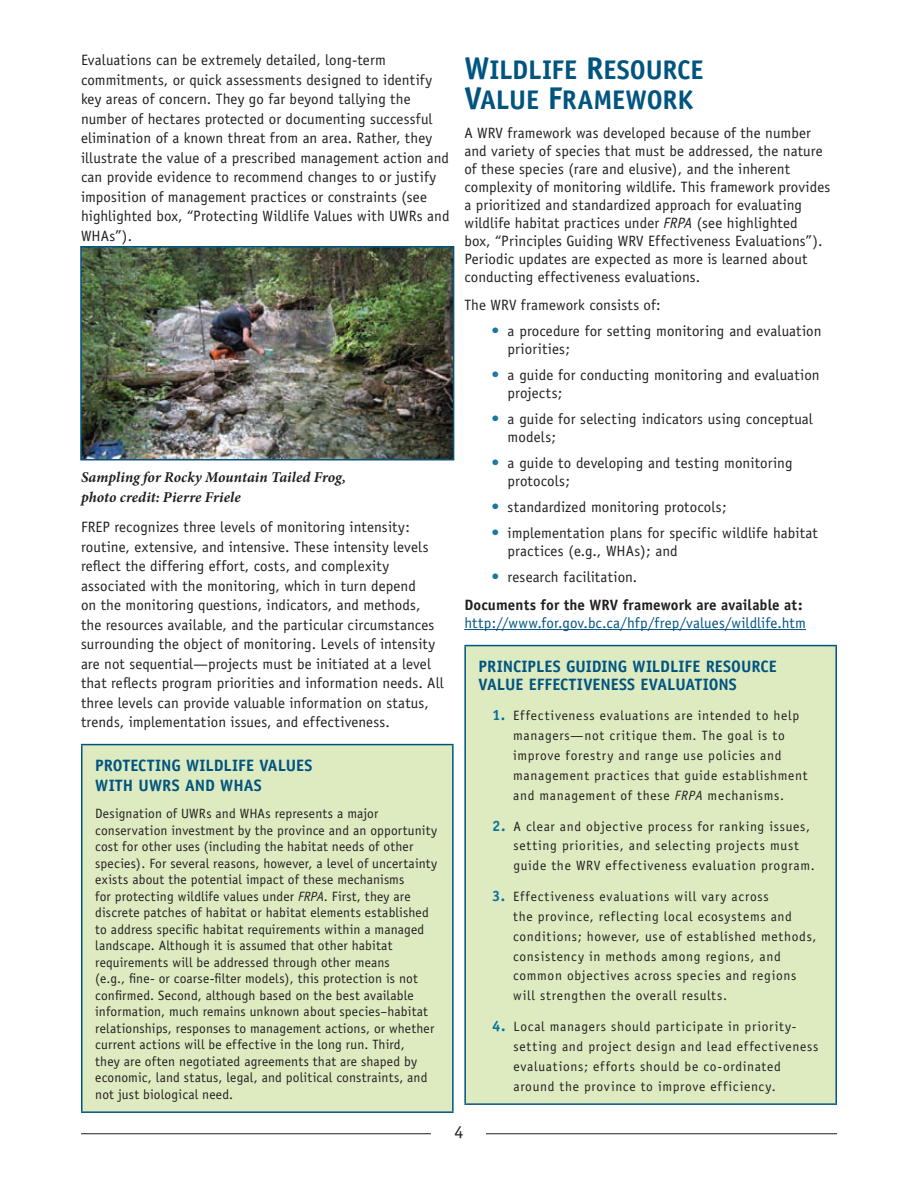
<style>
.page{position:relative;width:918px;height:1188px;background:#fff}
.page>*{position:absolute;margin:0;border:0;box-sizing:border-box;transform-origin:0 0}
.Heading_2{font:700 27px "Officina Sans";color:#005480}
.t1{font:18px "Officina Sans";color:#231f20}
.Heading_4{font:700 16.5px "Officina Sans";color:#005480}
.Body_text{font:15px/19.5px "Officina Sans";letter-spacing:.005em;color:#231f20}
.bullets_2{font:15px/17.7px "Officina Sans";letter-spacing:.005em;color:#231f20}
.Body_text-2{font:15px/17.7px "Officina Sans";letter-spacing:.01em;color:#005480}
.t2{font:italic 700 15px/19.5px "Minion Pro";letter-spacing:.005em;color:#231f20}
.Box_Text{font:13.5px/16.5px "Officina Sans";letter-spacing:.01em;color:#231f20}
.Box_Text-2{font:13.5px/19.8px "Officina Sans";letter-spacing:.035em;color:#231f20}
.s1{font-style:italic}
.s2{font-size:31.5px}
.s3{font-weight:700;font-size:15.75px;color:#1a77a0}
.s4{font-weight:700;color:#231f20}
.s5{font-weight:700;font-size:15px;color:#09719a}
</style>
<div class="page">
<hr style="left:81px;top:1133px;width:756px;height:1px;background:#231f20">
<div style="left:432px;top:1123px;width:54px;height:18px;background:#fff"></div>
<div style="left:82px;top:745px;width:371px;height:367px;background:#deebc1"></div>
<hr style="left:81px;top:744px;width:373px;height:1px;background:#005480">
<hr style="left:81px;top:745px;width:1px;height:366px;background:#005480">
<hr style="left:452px;top:745px;width:2px;height:366px;background:#005480">
<hr style="left:81px;top:1111px;width:373px;height:2px;background:#005480">
<hr style="left:464px;top:629px;width:342px;height:1px;background:#005480">
<div style="left:465px;top:646px;width:371px;height:458px;background:#deebc1"></div>
<hr style="left:464px;top:645px;width:373px;height:1px;background:#005480">
<hr style="left:464px;top:646px;width:2px;height:457px;background:#005480">
<hr style="left:836px;top:646px;width:1px;height:457px;background:#005480">
<hr style="left:464px;top:1103px;width:373px;height:2px;background:#005480">
<img style="left:83px;top:249px;width:368px;height:208px">
<div style="left:80px;top:246px;width:374px;height:214px;border:2px solid #005480"></div>
<p class="Body_text" style="left:81px;top:50px;width:370px">Evaluations can be extremely detailed, long-term commitments, or quick assessments designed to identify key areas of concern. They go far beyond tallying the number of hectares protected or documenting successful elimination of a known threat from an area. Rather, they illustrate the value of a prescribed management action and can provide evidence to recommend changes to or justify imposition of management practices or constraints (see highlighted box, “Protecting Wildlife Values with UWRs and WHAs”).</p>
<p class="t2" style="left:81px;top:467px;width:267px">Sampling for Rocky Mountain Tailed Frog, photo credit: Pierre Friele</p>
<p class="Body_text" style="left:81px;top:517px;width:364px">FREP recognizes three levels of monitoring intensity: routine, extensive, and intensive. These intensity levels reflect the differing effort, costs, and complexity associated with the monitoring, which in turn depend<br>on the monitoring questions, indicators, and methods, the resources available, and the particular circumstances surrounding the object of monitoring. Levels of intensity are not sequential—projects must be initiated at a level that reflects program priorities and information needs. All three levels can provide valuable information on status, trends, implementation issues, and effectiveness.</p>
<p class="Heading_4" style="left:95px;top:755px;width:9px">PROTECTI</p>
<p class="Heading_4" style="left:161px;top:755px;width:71px">NG WILDLIFE</p>
<p class="Heading_4" style="left:259px;top:755px;width:19px">VALUES</p>
<p class="Heading_4" style="left:95px;top:775px;width:11px">WITH</p>
<p class="Heading_4" style="left:139px;top:775px;width:124px">UWRS AND WHAS</p>
<p class="Box_Text" style="left:95px;top:805px;width:344px">Designation of UWRs and WHAs represents a major conservation investment by the province and an opportunity cost for other uses (including the habitat needs of other species). For several reasons, however, a level of uncertainty exists about the potential impact of these mechanisms<br>for protecting wildlife values under <span class="s1">FRPA</span>. First, they are discrete patches of habitat or habitat elements established to address specific habitat requirements within a managed landscape. Although it is assumed that other habitat requirements will be addressed through other means<br>(e.g., fine- or coarse-filter models), this protection is not confirmed. Second, although based on the best available information, much remains unknown about species–habitat relationships, responses to management actions, or whether current actions will be effective in the long run. Third,<br>they are often negotiated agreements that are shaped by economic, land status, legal, and political constraints, and not just biological need.</p>
<p class="Heading_2" style="left:464px;top:53px;width:77px"><span class="s2">W</span>ILDLIFE</p>
<p class="Heading_2" style="left:586px;top:53px;width:33px"><span class="s2">R</span>ESOURCE</p>
<p class="Heading_2" style="left:464px;top:83px;width:32px"><span class="s2">V</span>ALUE</p>
<p class="Heading_2" style="left:548px;top:83px;width:32px"><span class="s2">F</span>RAMEWORK</p>
<p class="Body_text" style="left:464px;top:124px;width:368px;line-height:18px">A WRV framework was developed because of the number and variety of species that must be addressed, the nature of these species (rare and elusive), and the inherent complexity of monitoring wildlife. This framework provides a prioritized and standardized approach for evaluating wildlife habitat practices under <span class="s1">FRPA</span> (see highlighted<br>box, “Principles Guiding WRV Effectiveness Evaluations”).<br>Periodic updates are expected as more is learned about conducting effectiveness evaluations.</p>
<p class="Body_text" style="left:464px;top:295px;width:198px">The WRV framework consists of:</p>
<p class="bullets_2" style="left:508px;top:322px;width:315px;text-indent:-16px"><span class="s3">•</span> a procedure for setting monitoring and evaluation priorities;</p>
<p class="bullets_2" style="left:508px;top:366px;width:314px;text-indent:-16px"><span class="s3">•</span> a guide for conducting monitoring and evaluation projects;</p>
<p class="bullets_2" style="left:508px;top:410px;width:307px;text-indent:-16px"><span class="s3">•</span> a guide for selecting indicators using conceptual models;</p>
<p class="bullets_2" style="left:508px;top:454px;width:286px;text-indent:-16px"><span class="s3">•</span> a guide to developing and testing monitoring protocols;</p>
<p class="bullets_2" style="left:491px;top:498px;width:237px"><span class="s3">•</span> standardized monitoring protocols;</p>
<p class="bullets_2" style="left:508px;top:524px;width:312px;text-indent:-16px"><span class="s3">•</span> implementation plans for specific wildlife habitat practices (e.g., WHAs); and</p>
<p class="bullets_2" style="left:491px;top:568px;width:147px"><span class="s3">•</span> research facilitation.</p>
<p class="Body_text-2" style="left:464px;top:597px;width:343px"><span class="s4">DOCUMENTS FOR THE WRV FRAMEWORK ARE AVAILABLE AT: </span>http://www.for.gov.bc.ca/hfp/frep/values/wildlife.htm</p>
<p class="Heading_4" style="left:479px;top:656px;width:67px">PRINCIPLES</p>
<p class="Heading_4" style="left:566px;top:656px;width:113px">GUIDING WILDLIFE</p>
<p class="Heading_4" style="left:706px;top:656px;width:19px">RESOURCE</p>
<p class="Heading_4" style="left:479px;top:674px;width:19px">VALUE</p>
<p class="Heading_4" style="left:529px;top:674px;width:17px">EFFECTIVE</p>
<p class="Heading_4" style="left:601px;top:674px;width:19px">NESS</p>
<p class="Heading_4" style="left:641px;top:674px;width:18px">EVALUATIO</p>
<p class="Heading_4" style="left:718px;top:674px;width:19px">NS</p>
<p class="Box_Text-2" style="left:513px;top:706px;width:296px;text-indent:-21px"><span class="s5">1.</span> Effectiveness evaluations are intended to help managers—not critique them. The goal is to improve forestry and range use policies and management practices that guide establishment and management of these <span class="s1">FRPA</span> mechanisms.</p>
<p class="Box_Text-2" style="left:513px;top:816px;width:303px;text-indent:-21px"><span class="s5">2.</span> A clear and objective process for ranking issues, setting priorities, and selecting projects must guide the WRV effectiveness evaluation program.</p>
<p class="Box_Text-2" style="left:513px;top:887px;width:305px;text-indent:-21px"><span class="s5">3.</span> Effectiveness evaluations will vary across<br>the province, reflecting local ecosystems and conditions; however, use of established methods, consistency in methods among regions, and common objectives across species and regions will strengthen the overall results.</p>
<p class="Box_Text-2" style="left:514px;top:1017px;width:306px;text-indent:-21px"><span class="s5">4.</span> Local managers should participate in priority&shy;setting and project design and lead effectiveness evaluations; efforts should be co-ordinated around the province to improve efficiency.</p>
<p class="t1" style="left:454px;top:1121px;width:10px">4</p>
</div>
